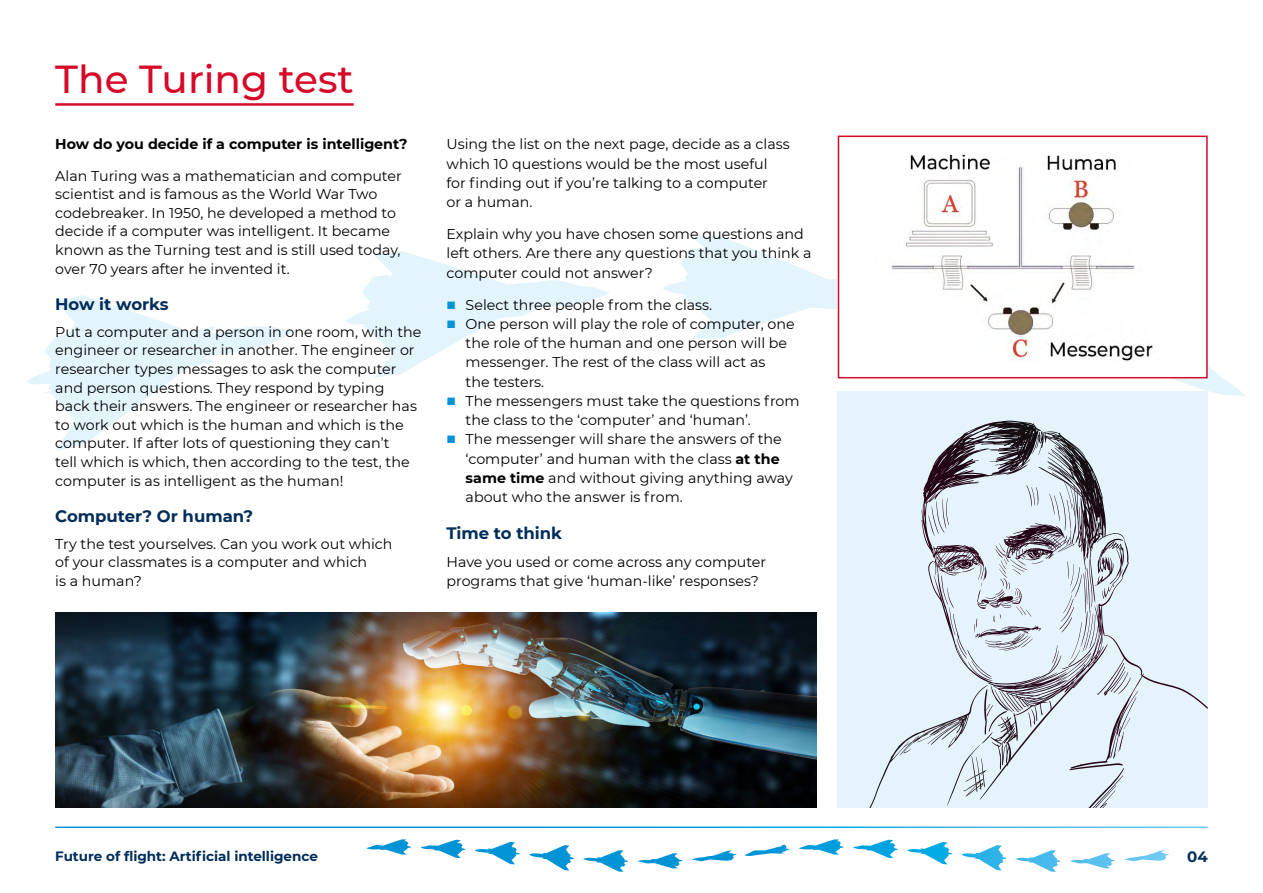
<style>
.page{position:relative;width:1263px;height:893px;background:#fff}
.page>*{position:absolute;margin:0;border:0;box-sizing:border-box;transform-origin:0 0}
.t1{font:500 39px "Montserrat";color:#d70929}
.t2{font:700 16.5px "Montserrat";color:#002d5a}
.t3{font:700 15px "Montserrat";color:#002d5a}
.t4{font:14.25px/18.6px "Montserrat";color:#000}
.t5{font:700 14.25px "Montserrat";color:#000}
.t6{font:700 13.5px "Montserrat";color:#002d5a}
.s1{color:#0093d6}
.s2{font-weight:700}
</style>
<div class="page">
<svg style="left:27px;top:236px;width:1218px;height:319px"></svg>
<svg style="left:744px;top:839px;width:208px;height:25px"></svg>
<div style="left:838px;top:391px;width:370px;height:417px;background:#e5f4fc"></div>
<svg style="left:869px;top:422px;width:267px;height:386px"></svg>
<div style="left:838px;top:136px;width:369px;height:242px;background:#fff"></div>
<img style="left:891px;top:155px;width:262px;height:206px">
<div style="left:838px;top:136px;width:370px;height:242px;border:2px solid #d70929"></div>
<hr style="left:55px;top:103px;width:299px;height:3px;background:#d70929">
<img style="left:55px;top:612px;width:761px;height:196px">
<h1 class="t1" style="left:55px;top:52px;width:300px">The Turing test</h1>
<p class="t5" style="left:55px;top:134px;width:354px">How do you decide if a computer is intelligent?</p>
<p class="t4" style="left:55px;top:166px;width:348px">Alan Turing was a mathematician and computer scientist and is famous as the World War Two codebreaker. In 1950, he developed a method to decide if a computer was intelligent. It became known as the Turning test and is still used today, over 70 years after he invented it.</p>
<p class="t2" style="left:55px;top:292px;width:115px">How it works</p>
<p class="t4" style="left:55px;top:322px;width:368px">Put a computer and a person in one room, with the engineer or researcher in another. The engineer or researcher types messages to ask the computer and person questions. They respond by typing back their answers. The engineer or researcher has to work out which is the human and which is the computer. If after lots of questioning they can’t<br>tell which is which, then according to the test, the computer is as intelligent as the human!</p>
<p class="t2" style="left:55px;top:504px;width:199px">Computer? Or human?</p>
<p class="t4" style="left:55px;top:534px;width:339px">Try the test yourselves. Can you work out which of your classmates is a computer and which<br>is a human?</p>
<p class="t4" style="left:446px;top:134px;width:345px;line-height:19.2px">Using the list on the next page, decide as a class which 10 questions would be the most useful for finding out if you’re talking to a computer<br>or a human.</p>
<p class="t4" style="left:446px;top:224px;width:367px;line-height:19.2px">Explain why you have chosen some questions and left others. Are there any questions that you think a computer could not answer?</p>
<p class="t4" style="left:446px;top:295px;width:267px"><span class="s1">■</span> Select three people from the class.</p>
<p class="t4" style="left:466px;top:314px;width:330px;line-height:19.2px;text-indent:-19px"><span class="s1">■</span> One person will play the role of computer, one the role of the human and one person will be messenger. The rest of the class will act as<br>the testers.</p>
<p class="t4" style="left:466px;top:391px;width:335px;line-height:19.2px;text-indent:-19px"><span class="s1">■</span> The messengers must take the questions from the class to the ‘computer’ and ‘human’.</p>
<p class="t4" style="left:466px;top:429px;width:329px;line-height:19.2px;text-indent:-19px"><span class="s1">■</span> The messenger will share the answers of the ‘computer’ and human with the class <span class="s2">at the same time</span> and without giving anything away about who the answer is from.</p>
<p class="t2" style="left:446px;top:521px;width:117px">Time to think</p>
<p class="t4" style="left:446px;top:552px;width:321px;line-height:19.2px">Have you used or come across any computer programs that give ‘human-like’ responses?</p>
<p class="t6" style="left:55px;top:847px;width:264px">Future of flight: Artificial intelligence</p>
<p class="t3" style="left:1187px;top:846px;width:22px">04</p>
</div>
